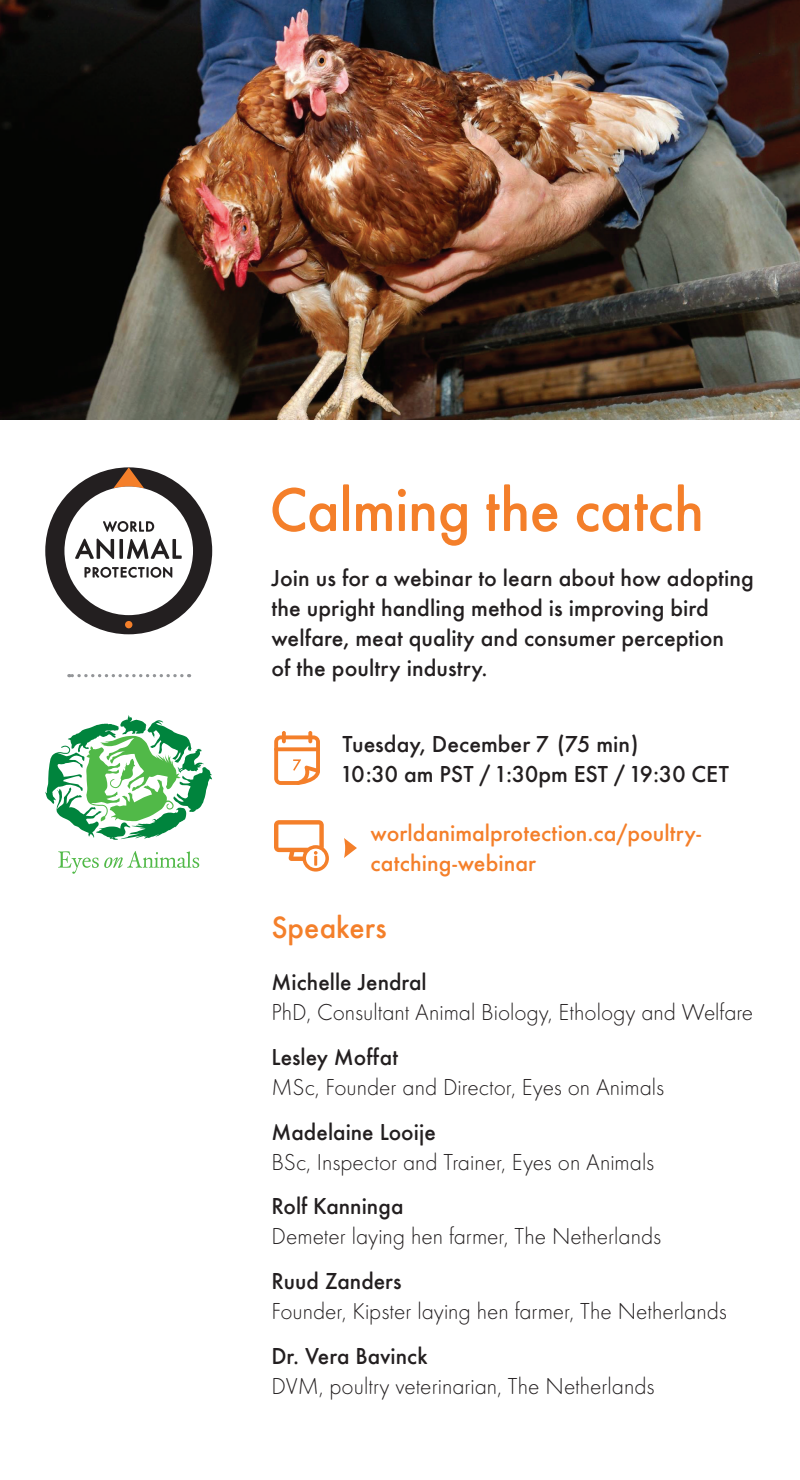
<style>
.page{position:relative;width:800px;height:1480px;background:#fff}
.page>*{position:absolute;margin:0;border:0;box-sizing:border-box;transform-origin:0 0}
.t1{font:500 64px "Futura Round";letter-spacing:-.01em;color:#f47f2a}
.t2{font:500 32px "Futura Round";color:#f47f2a}
.t3{font:500 24px/30px "Futura Round";color:#231f20}
.t4{font:300 24px "Futura Round";color:#231f20}
.t5{font:500 24px/30px "Futura Round";color:#f47f2a}
</style>
<div class="page">
<svg style="left:282px;top:731px;width:4px;height:12px"></svg>
<svg style="left:308px;top:731px;width:4px;height:12px"></svg>
<svg style="left:274px;top:735px;width:46px;height:50px"></svg>
<svg style="left:274px;top:820px;width:55px;height:52px"></svg>
<img style="left:0;top:0;width:800px;height:420px">
<div style="left:45px;top:467px;width:167px;height:167px;background:#231f20;border-radius:50%"></div>
<svg style="left:113px;top:467px;width:31px;height:21px"></svg>
<div style="left:125px;top:621px;width:7px;height:7px;background:#f47f2a;border-radius:50%"></div>
<div style="left:64px;top:487px;width:129px;height:128px;background:#fff;border-radius:50%"></div>
<svg style="left:75px;top:521px;width:107px;height:57px"></svg>
<svg style="left:45px;top:715px;width:167px;height:125px"></svg>
<svg style="left:58px;top:851px;width:141px;height:23px"></svg>
<svg style="left:69px;top:674px;width:113px;height:3px"></svg>
<svg style="left:344px;top:838px;width:13px;height:20px"></svg>
<h1 class="t1" style="left:270px;top:462px;width:436px">Calming the catch</h1>
<p class="t3" style="left:272px;top:561px;width:484px">Join us for a webinar to learn about how adopting the upright handling method is improving bird welfare, meat quality and consumer perception<br>of the poultry industry.</p>
<p class="t3" style="left:343px;top:727px;width:388px">Tuesday, December 7 (75 min)<br>10:30 am PST / 1:30pm EST / 19:30 CET</p>
<p class="t5" style="left:371px;top:817px;width:332px">worldanimalprotection.ca/poultry&shy;catching-webinar</p>
<h2 class="t2" style="left:272px;top:903px;width:117px">Speakers</h2>
<p class="t3" style="left:272px;top:965px;width:157px">Michelle Jendral</p>
<p class="t4" style="left:272px;top:996px;width:483px">PhD, Consultant Animal Biology, Ethology and Welfare</p>
<p class="t3" style="left:272px;top:1040px;width:128px">Lesley Moffat</p>
<p class="t4" style="left:272px;top:1071px;width:394px">MSc, Founder and Director, Eyes on Animals</p>
<p class="t3" style="left:272px;top:1115px;width:166px">Madelaine Looije</p>
<p class="t4" style="left:272px;top:1146px;width:384px">BSc, Inspector and Trainer, Eyes on Animals</p>
<p class="t3" style="left:272px;top:1190px;width:133px">Rolf Kanninga</p>
<p class="t4" style="left:272px;top:1221px;width:391px">Demeter laying hen farmer, The Netherlands</p>
<p class="t3" style="left:272px;top:1264px;width:132px">Ruud Zanders</p>
<p class="t4" style="left:272px;top:1296px;width:457px">Founder, Kipster laying hen farmer, The Netherlands</p>
<p class="t3" style="left:272px;top:1339px;width:158px">Dr. Vera Bavinck</p>
<p class="t4" style="left:272px;top:1370px;width:385px">DVM, poultry veterinarian, The Netherlands</p>
</div>
